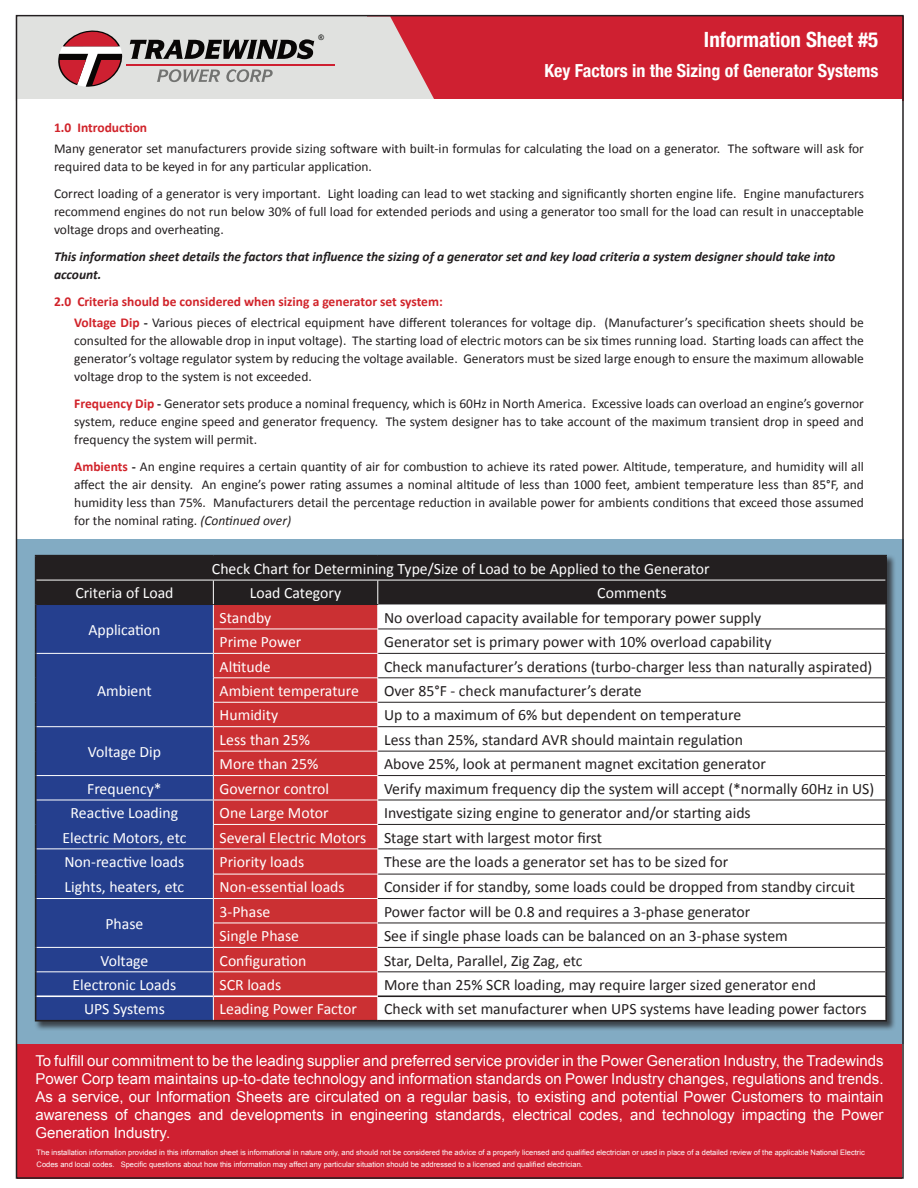
<style>
.page{position:relative;width:918px;height:1188px;background:#fff}
.page>*{position:absolute;margin:0;border:0;box-sizing:border-box;transform-origin:0 0}
.t1{font:700 condensed 21px "Helvetica Neue";color:#fff}
.t2{font:700 condensed 18px "Helvetica Neue";color:#fff}
.t3{font:15.75px "Calibri";color:#231f20}
.t4{font:15.75px "Calibri";color:#fff}
.t5{font:15px/18px "Arial";color:#fff;text-align:justify}
.t6{font:13.5px/18px "Calibri";color:#231f20;text-align:justify}
.t7{font:italic 700 13.5px/18px "Calibri";color:#231f20}
.t8{font:700 13.5px "Calibri";color:#d1232a}
.t9{font:7.5px/12px "Arial";color:#fff}
.t10{font:7.5px "Arial";color:#040503}
.s1{font-weight:700;color:#d1232a}
.s2{font-weight:700}
.s3{font-style:italic}
.s4{color:#fff}
</style>
<div class="page">
<div style="left:17px;top:1041px;width:885px;height:138px;background:#cf2031"></div>
<div style="left:367px;top:16px;width:537px;height:85px;background:#cf2031"></div>
<div style="left:17px;top:539px;width:887px;height:504px;background:#82abc3"></div>
<div style="left:34px;top:554px;width:863px;height:477px;background:#231f20;opacity:.75"></div>
<hr style="left:378px;top:995px;width:509px;height:2px;background:#231f20">
<hr style="left:35px;top:555px;width:178px;height:1px;background:#231f20">
<hr style="left:213px;top:555px;width:165px;height:1px;background:#231f20">
<hr style="left:378px;top:555px;width:509px;height:1px;background:#231f20">
<hr style="left:885px;top:580px;width:2px;height:25px;background:#231f20">
<hr style="left:885px;top:605px;width:2px;height:24px;background:#231f20">
<hr style="left:885px;top:629px;width:2px;height:24px;background:#231f20">
<hr style="left:885px;top:653px;width:2px;height:25px;background:#231f20">
<hr style="left:885px;top:678px;width:2px;height:24px;background:#231f20">
<hr style="left:885px;top:702px;width:2px;height:25px;background:#231f20">
<hr style="left:885px;top:727px;width:2px;height:24px;background:#231f20">
<hr style="left:885px;top:751px;width:2px;height:25px;background:#231f20">
<hr style="left:885px;top:776px;width:2px;height:24px;background:#231f20">
<hr style="left:885px;top:800px;width:2px;height:24px;background:#231f20">
<hr style="left:885px;top:824px;width:2px;height:25px;background:#231f20">
<hr style="left:885px;top:849px;width:2px;height:25px;background:#231f20">
<hr style="left:885px;top:874px;width:2px;height:25px;background:#231f20">
<hr style="left:885px;top:899px;width:2px;height:24px;background:#231f20">
<hr style="left:885px;top:923px;width:2px;height:24px;background:#231f20">
<hr style="left:885px;top:947px;width:2px;height:25px;background:#231f20">
<hr style="left:885px;top:972px;width:2px;height:23px;background:#231f20">
<hr style="left:885px;top:997px;width:2px;height:23px;background:#231f20">
<hr style="left:35px;top:1020px;width:178px;height:1px;background:#231f20">
<hr style="left:213px;top:1020px;width:165px;height:1px;background:#231f20">
<hr style="left:378px;top:1020px;width:509px;height:1px;background:#231f20">
<hr style="left:885px;top:556px;width:2px;height:24px;background:#231f20">
<svg style="left:35px;top:556px;width:851px;height:464px;background:#b39dac"></svg>
<div style="left:17px;top:99px;width:885px;height:10px;background:#fff"></div>
<svg style="left:19px;top:18px;width:415px;height:81px;background:#cab9b9"></svg>
<p class="t10" style="left:319px;top:32px;width:7px">®</p>
<h1 class="t1" style="left:704px;top:22px;width:176px">Information Sheet #5</h1>
<h2 class="t2" style="left:545px;top:56px;width:335px">Key Factors in the Sizing of Generator Systems</h2>
<p class="t8" style="left:54px;top:119px;width:95px">1.0 Introduction</p>
<p class="t6" style="left:54px;top:139px;width:811px">Many generator set manufacturers provide sizing software with built-in formulas for calculating the load on a generator. The software will ask for required data to be keyed in for any particular application.</p>
<p class="t6" style="left:54px;top:184px;width:811px">Correct loading of a generator is very important. Light loading can lead to wet stacking and significantly shorten engine life. Engine manufacturers recommend engines do not run below 30% of full load for extended periods and using a generator too small for the load can result in unacceptable voltage drops and overheating.</p>
<p class="t7" style="left:54px;top:247px;width:783px">This information sheet details the factors that influence the sizing of a generator set and key load criteria a system designer should take into account.</p>
<p class="t6" style="left:74px;top:291px;width:791px;line-height:21px;text-indent:-20px"><span class="s1">2.0 Criteria should be considered when sizing a generator set system:<br>Voltage Dip</span> <span class="s2">-</span> Various pieces of electrical equipment have different tolerances for voltage dip. (Manufacturer’s specification sheets should be</p>
<p class="t6" style="left:74px;top:331px;width:791px">consulted for the allowable drop in input voltage). The starting load of electric motors can be six times running load. Starting loads can affect the generator’s voltage regulator system by reducing the voltage available. Generators must be sized large enough to ensure the maximum allowable voltage drop to the system is not exceeded.</p>
<p class="t6" style="left:74px;top:394px;width:791px"><span class="s1">Frequency Dip</span> <span class="s2">-</span> Generator sets produce a nominal frequency, which is 60Hz in North America. Excessive loads can overload an engine’s governor system, reduce engine speed and generator frequency. The system designer has to take account of the maximum transient drop in speed and frequency the system will permit.</p>
<p class="t6" style="left:74px;top:457px;width:791px"><span class="s1">Ambients</span> <span class="s2">-</span> An engine requires a certain quantity of air for combustion to achieve its rated power. Altitude, temperature, and humidity will all affect the air density. An engine’s power rating assumes a nominal altitude of less than 1000 feet, ambient temperature less than 85°F, and humidity less than 75%. Manufacturers detail the percentage reduction in available power for ambients conditions that exceed those assumed for the nominal rating. <span class="s3">(Continued over)</span></p>
<p class="t4" style="left:212px;top:559px;width:499px">Check Chart for Determining Type/Size of Load to be Applied to the Generator</p>
<p class="t4" style="left:75px;top:583px;width:100px">Criteria of Load</p>
<p class="t4" style="left:250px;top:583px;width:93px">Load Category</p>
<p class="t4" style="left:597px;top:583px;width:71px">Comments</p>
<p class="t4" style="left:88px;top:620px;width:74px">Application</p>
<p class="t4" style="left:220px;top:607px;width:53px">Standby</p>
<p class="t3" style="left:384px;top:607px;width:379px">No overload capacity available for temporary power supply</p>
<p class="t4" style="left:220px;top:632px;width:83px">Prime Power</p>
<p class="t3" style="left:384px;top:632px;width:389px">Generator set is primary power with 10% overload capability</p>
<p class="t4" style="left:97px;top:681px;width:56px">Ambient</p>
<p class="t4" style="left:88px;top:742px;width:75px">Voltage Dip</p>
<p class="t4" style="left:220px;top:656px;width:53px">Altitude</p>
<p class="t3" style="left:384px;top:656px;width:490px">Check manufacturer’s derations (turbo-charger less than naturally aspirated)</p>
<p class="t4" style="left:220px;top:681px;width:141px">Ambient temperature</p>
<p class="t3" style="left:384px;top:681px;width:259px">Over 85°F - check manufacturer’s derate</p>
<p class="t4" style="left:220px;top:705px;width:60px">Humidity</p>
<p class="t3" style="left:384px;top:705px;width:359px">Up to a maximum of 6% but dependent on temperature</p>
<p class="t4" style="left:220px;top:730px;width:92px">Less than 25%</p>
<p class="t3" style="left:384px;top:730px;width:361px">Less than 25%, standard AVR should maintain regulation</p>
<p class="t4" style="left:220px;top:754px;width:100px">More than 25%</p>
<p class="t3" style="left:384px;top:754px;width:383px">Above 25%, look at permanent magnet excitation generator</p>
<p class="t4" style="left:87px;top:779px;width:76px">Frequency*</p>
<p class="t4" style="left:220px;top:779px;width:111px">Governor control</p>
<p class="t3" style="left:384px;top:779px;width:492px">Verify maximum frequency dip the system will accept (*normally 60Hz in US)</p>
<p class="t4" style="left:71px;top:803px;width:109px">Reactive Loading</p>
<p class="t4" style="left:220px;top:803px;width:111px">One Large Motor</p>
<p class="t3" style="left:384px;top:803px;width:368px">Investigate sizing engine to generator and/or starting aids</p>
<p class="t4" style="left:62px;top:827px;width:126px">Electric Motors, etc</p>
<p class="t3" style="left:220px;top:827px;width:384px"><span class="s4">Several Electric Motors</span> Stage start with largest motor first</p>
<p class="t4" style="left:64px;top:852px;width:122px">Non-reactive loads</p>
<p class="t4" style="left:220px;top:852px;width:86px">Priority loads</p>
<p class="t3" style="left:384px;top:852px;width:346px">These are the loads a generator set has to be sized for</p>
<p class="t4" style="left:65px;top:877px;width:121px">Lights, heaters, etc</p>
<p class="t4" style="left:220px;top:877px;width:127px">Non-essential loads</p>
<p class="t3" style="left:384px;top:877px;width:472px">Consider if for standby, some loads could be dropped from standby circuit</p>
<p class="t4" style="left:105px;top:914px;width:39px">Phase</p>
<p class="t4" style="left:220px;top:901px;width:52px">3-Phase</p>
<p class="t3" style="left:384px;top:901px;width:368px">Power factor will be 0.8 and requires a 3-phase generator</p>
<p class="t4" style="left:220px;top:926px;width:81px">Single Phase</p>
<p class="t3" style="left:384px;top:926px;width:405px">See if single phase loads can be balanced on an 3-phase system</p>
<p class="t4" style="left:100px;top:950px;width:49px">Voltage</p>
<p class="t4" style="left:220px;top:950px;width:88px">Configuration</p>
<p class="t3" style="left:384px;top:950px;width:200px">Star, Delta, Parallel, Zig Zag, etc</p>
<p class="t4" style="left:73px;top:975px;width:105px">Electronic Loads</p>
<p class="t4" style="left:220px;top:975px;width:63px">SCR loads</p>
<p class="t3" style="left:384px;top:975px;width:434px">More than 25% SCR loading, may require larger sized generator end</p>
<p class="t4" style="left:84px;top:999px;width:82px">UPS Systems</p>
<p class="t4" style="left:220px;top:999px;width:139px">Leading Power Factor</p>
<p class="t3" style="left:384px;top:999px;width:484px">Check with set manufacturer when UPS systems have leading power factors</p>
<p class="t5" style="left:35px;top:1052px;width:850px">To fulfill our commitment to be the leading supplier and preferred service provider in the Power Generation Industry, the Tradewinds Power Corp team maintains up-to-date technology and information standards on Power Industry changes, regulations and trends.<br>As a service, our Information Sheets are circulated on a regular basis, to existing and potential Power Customers to maintain awareness of changes and developments in engineering standards, electrical codes, and technology impacting the Power Generation Industry.</p>
<p class="t9" style="left:37px;top:1147px;width:830px">The installation information provided in this information sheet is informational in nature only, and should not be considered the advice of a properly licensed and qualified electrician or used in place of a detailed review of the applicable National Electric<br>Codes and local codes. Specific questions about how this information may affect any particular situation should be addressed to a licensed and qualified electrician.</p>
</div>
